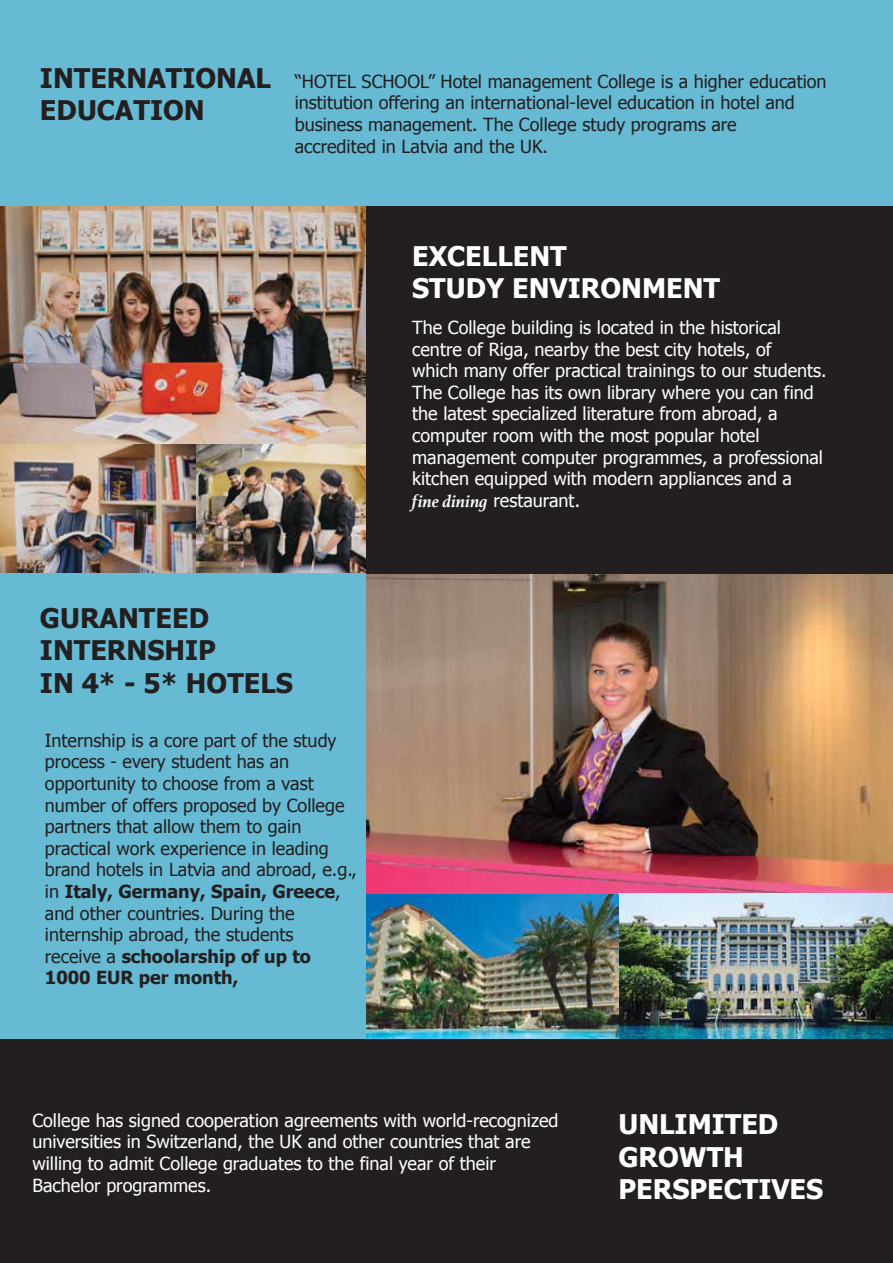
<style>
.page{position:relative;width:893px;height:1263px;background:#fff}
.page>*{position:absolute;margin:0;border:0;box-sizing:border-box;transform-origin:0 0}
.t1{font:700 27px/32.4px "Tahoma";color:#231f20}
.t2{font:700 27px/32.4px "Tahoma";color:#fff}
.t3{font:18px/21.6px "Tahoma";color:#fff}
.t4{font:18px/21.6px "Tahoma";color:#231f20}
.s1{font-weight:700}
.s2{font-family:"Athelas";font-weight:700;font-style:italic}
</style>
<div class="page">
<img style="left:0;top:206px;width:367px;height:239px">
<div style="left:0;top:0;width:893px;height:206px;background:#67bad3"></div>
<img style="left:195px;top:445px;width:172px;height:128px">
<img style="left:0;top:444px;width:195px;height:129px">
<div style="left:0;top:573px;width:893px;height:466px;background:#67bad3"></div>
<img style="left:367px;top:573px;width:526px;height:321px">
<img style="left:618px;top:894px;width:275px;height:145px">
<img style="left:367px;top:894px;width:251px;height:145px">
<div style="left:0;top:1039px;width:893px;height:224px;background:#231f20"></div>
<div style="left:367px;top:206px;width:526px;height:367px;background:#231f20"></div>
<h1 class="t1" style="left:40px;top:60px;width:233px">INTERNATIONAL<br>EDUCATION</h1>
<p class="t4" style="left:295px;top:70px;width:533px">“HOTEL SCHOOL” Hotel management College is a higher education institution offering an international-level education in hotel and business management. The College study programs are<br>accredited in Latvia and the UK.</p>
<h1 class="t2" style="left:412px;top:238px;width:309px">EXCELLENT<br>STUDY ENVIRONMENT</h1>
<h1 class="t1" style="left:40px;top:600px;width:255px">GURANTEED<br>INTERNSHIP<br>IN 4* - 5* HOTELS</h1>
<p class="t4" style="left:45px;top:729px;width:314px">Internship is a core part of the study process - every student has an opportunity to choose from a vast number of offers proposed by College partners that allow them to gain practical work experience in leading brand hotels in Latvia and abroad, e.g., in <span class="s1">Italy, Germany, Spain, Greece</span>, and other countries. During the internship abroad, the students<br>receive a <span class="s1">schoolarship of up to<br>1000 EUR per month,</span></p>
<p class="t3" style="left:412px;top:316px;width:416px">The College building is located in the historical centre of Riga, nearby the best city hotels, of<br>which many offer practical trainings to our students.<br>The College has its own library where you can find the latest specialized literature from abroad, a computer room with the most popular hotel management computer programmes, a professional kitchen equipped with modern appliances and a<br><span class="s2">fine dining</span> restaurant.</p>
<p class="t3" style="left:32px;top:1109px;width:528px">College has signed cooperation agreements with world-recognized universities in Switzerland, the UK and other countries that are willing to admit College graduates to the final year of their Bachelor programmes.</p>
<h1 class="t2" style="left:618px;top:1106px;width:206px">UNLIMITED<br>GROWTH<br>PERSPECTIVES</h1>
</div>
